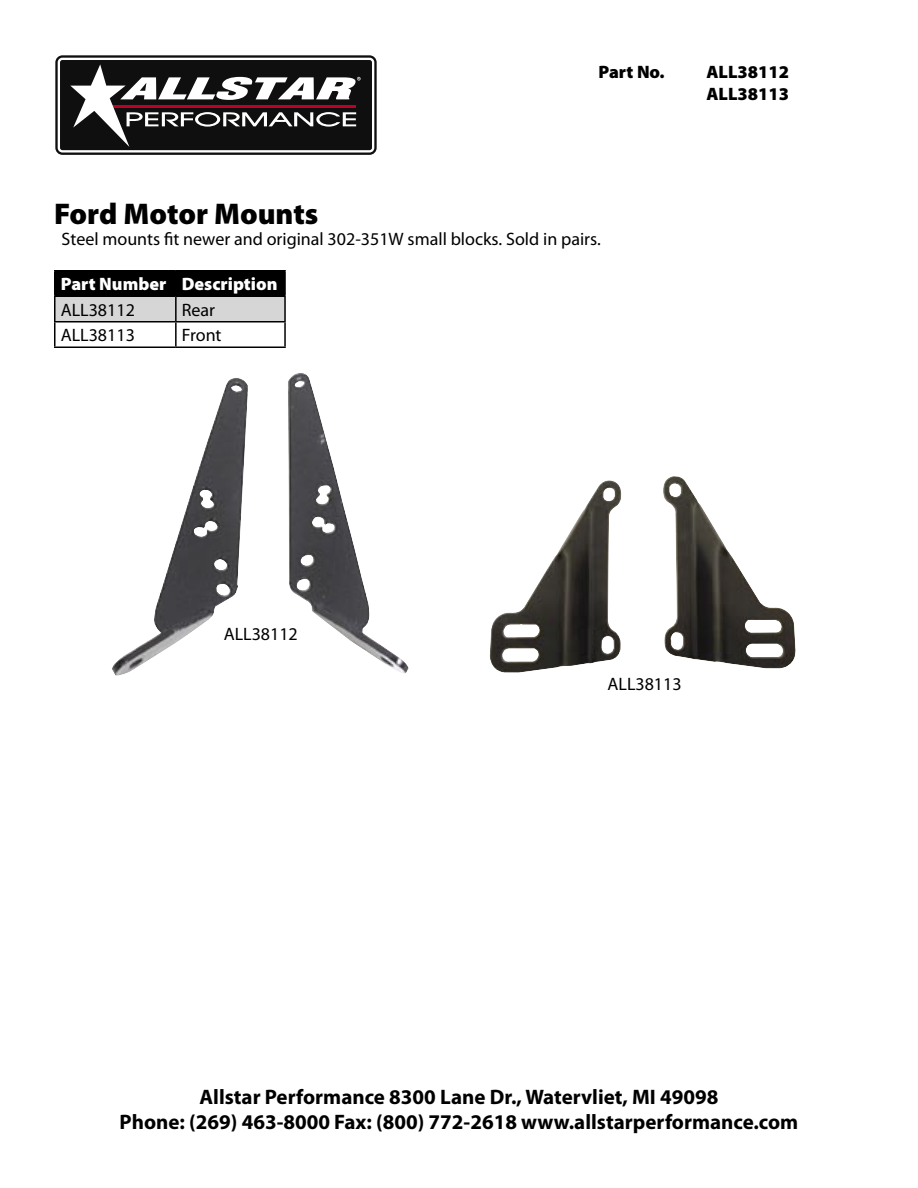
<style>
.page{position:relative;width:918px;height:1188px;background:#fff}
.page>*{position:absolute;margin:0;border:0;box-sizing:border-box;transform-origin:0 0}
.t1{font:900 30px "Myriad Pro";color:#000}
.t2{font:700 21px "Myriad Pro";color:#000}
.t3{font:18px "Myriad Pro";color:#000}
.t4{font:900 18px "Myriad Pro";color:#000}
.t5{font:900 18px "Myriad Pro";color:#fff}
</style>
<div class="page">
<svg style="left:55px;top:55px;width:322px;height:100px;background:#393939"></svg>
<svg style="left:58px;top:58px;width:316px;height:95px"></svg>
<div style="left:60px;top:60px;width:312px;height:90px;background:#0f0f0f;border-radius:2px"></div>
<svg style="left:70px;top:64px;width:291px;height:83px"></svg>
<svg style="left:56px;top:272px;width:228px;height:49px;background:#6b6b6b"></svg>
<hr style="left:54px;top:297px;width:2px;height:24px;background:#000">
<hr style="left:175px;top:297px;width:2px;height:24px;background:#000">
<hr style="left:284px;top:297px;width:2px;height:24px;background:#000">
<hr style="left:54px;top:321px;width:122px;height:1px;background:#000">
<hr style="left:54px;top:322px;width:2px;height:24px;background:#000">
<hr style="left:176px;top:321px;width:110px;height:1px;background:#000">
<hr style="left:175px;top:322px;width:2px;height:24px;background:#000">
<hr style="left:284px;top:322px;width:2px;height:24px;background:#000">
<hr style="left:54px;top:346px;width:122px;height:2px;background:#000">
<hr style="left:176px;top:346px;width:110px;height:2px;background:#000">
<hr style="left:54px;top:270px;width:122px;height:2px;background:#000">
<hr style="left:54px;top:272px;width:2px;height:24px;background:#000">
<hr style="left:176px;top:270px;width:110px;height:2px;background:#000">
<hr style="left:175px;top:272px;width:2px;height:24px;background:#000">
<hr style="left:284px;top:272px;width:2px;height:24px;background:#000">
<hr style="left:54px;top:296px;width:122px;height:1px;background:#000">
<hr style="left:176px;top:296px;width:110px;height:1px;background:#000">
<img style="left:112px;top:373px;width:297px;height:303px">
<img style="left:490px;top:476px;width:306px;height:197px">
<p class="t4" style="left:598px;top:62px;width:68px">Part No.</p>
<p class="t4" style="left:706px;top:62px;width:84px">ALL38112</p>
<p class="t4" style="left:706px;top:83px;width:84px">ALL38113</p>
<p class="t1" style="left:54px;top:196px;width:266px">Ford Motor Mounts</p>
<p class="t3" style="left:62px;top:229px;width:541px">Steel mounts fit newer and original 302-351W small blocks. Sold in pairs.</p>
<p class="t5" style="left:61px;top:274px;width:107px">Part Number</p>
<p class="t5" style="left:182px;top:274px;width:97px">Description</p>
<p class="t3" style="left:61px;top:300px;width:76px">ALL38112</p>
<p class="t3" style="left:182px;top:300px;width:35px">Rear</p>
<p class="t3" style="left:61px;top:325px;width:76px">ALL38113</p>
<p class="t3" style="left:182px;top:325px;width:41px">Front</p>
<p class="t3" style="left:224px;top:624px;width:76px">ALL38112</p>
<p class="t3" style="left:608px;top:675px;width:76px">ALL38113</p>
<p class="t2" style="left:200px;top:1085px;width:520px">Allstar Performance 8300 Lane Dr., Watervliet, MI 49098</p>
<p class="t2" style="left:120px;top:1110px;width:680px">Phone: (269) 463-8000 Fax: (800) 772-2618 www.allstarperformance.com</p>
</div>
